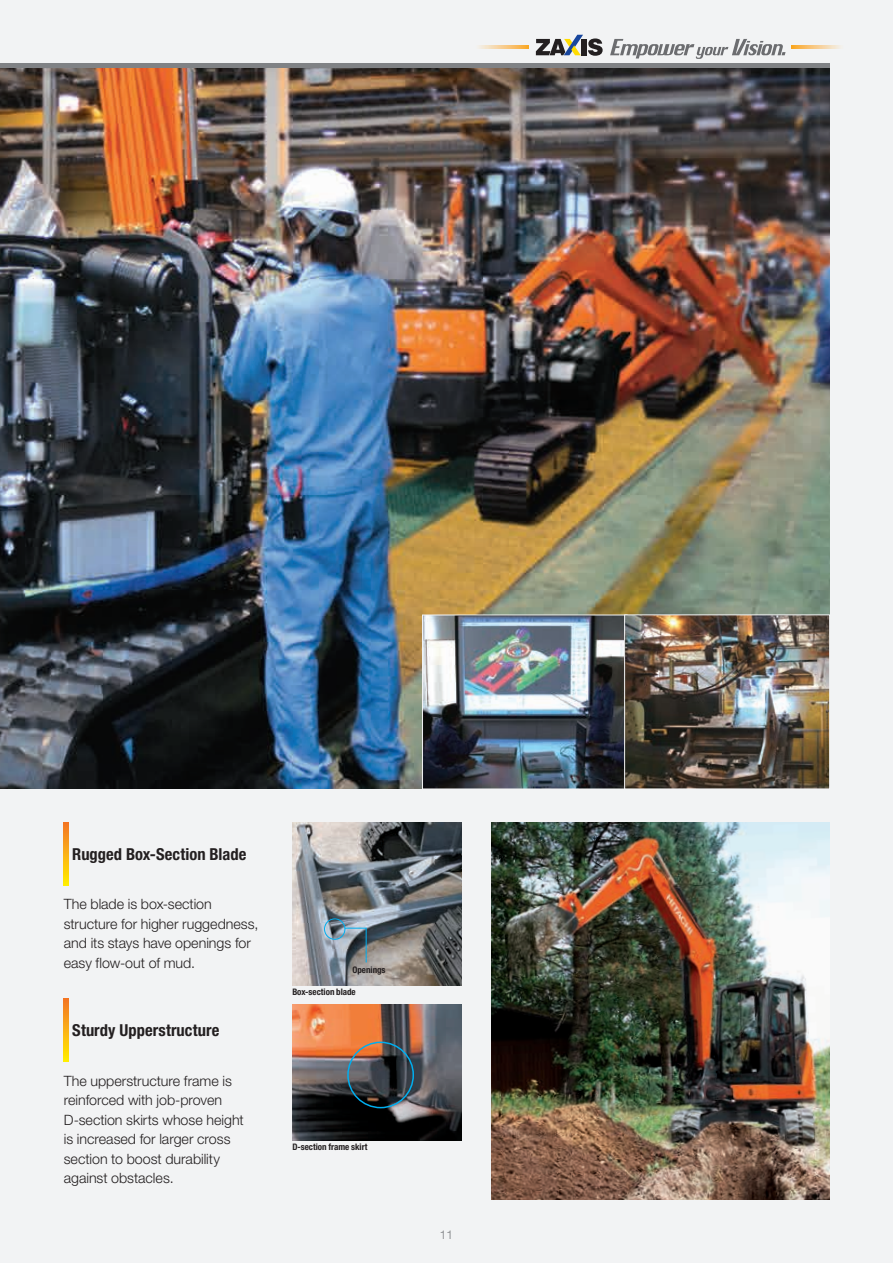
<style>
.page{position:relative;width:893px;height:1263px;background:#f2f3f4}
.page>*{position:absolute;margin:0;border:0;box-sizing:border-box;transform-origin:0 0}
.t1{font:700 condensed 16.5px "Helvetica Neue LT Pro";letter-spacing:.005em;color:#231f20}
.t2{font:300 14.25px/19.5px "Helvetica Neue";color:#231f20}
.t3{font:12px "Helvetica Neue LT Pro";color:#939598}
.t4{font:700 condensed 9px "Helvetica Neue LT Pro";color:#231f20}
</style>
<div class="page">
<svg style="left:536px;top:35px;width:67px;height:21px"></svg>
<svg style="left:610px;top:39px;width:175px;height:20px"></svg>
<svg style="left:479px;top:45px;width:50px;height:3px"></svg>
<svg style="left:791px;top:45px;width:50px;height:3px"></svg>
<img style="left:0;top:68px;width:829px;height:720px">
<hr style="left:0;top:64px;width:829px;height:4px;background:#808285">
<svg style="left:64px;top:822px;width:4px;height:63px"></svg>
<svg style="left:64px;top:998px;width:4px;height:64px"></svg>
<img style="left:422px;top:614px;width:408px;height:175px">
<img style="left:292px;top:822px;width:169px;height:163px">
<div style="left:324px;top:918px;width:21px;height:22px;border:1px solid #00aeef;border-radius:50%"></div>
<img style="left:292px;top:1004px;width:169px;height:136px">
<svg style="left:344px;top:927px;width:23px;height:36px"></svg>
<div style="left:347px;top:1041px;width:67px;height:67px;border:2px solid #00aeef;border-radius:50%"></div>
<img style="left:491px;top:822px;width:338px;height:377px">
<p class="t1" style="left:72px;top:844px;width:176px">Rugged Box-Section Blade</p>
<p class="t2" style="left:64px;top:894px;width:196px">The blade is box-section structure for higher ruggedness, and its stays have openings for easy flow-out of mud.</p>
<p class="t1" style="left:72px;top:1020px;width:149px">Sturdy Upperstructure</p>
<p class="t2" style="left:64px;top:1070px;width:181px">The upperstructure frame is reinforced with job-proven<br>D-section skirts whose height is increased for larger cross section to boost durability against obstacles.</p>
<p class="t4" style="left:352px;top:965px;width:35px">Openings</p>
<p class="t4" style="left:292px;top:987px;width:65px">Box-section blade</p>
<p class="t4" style="left:292px;top:1141px;width:77px">D-section frame skirt</p>
<p class="t3" style="left:440px;top:1228px;width:15px">11</p>
</div>
